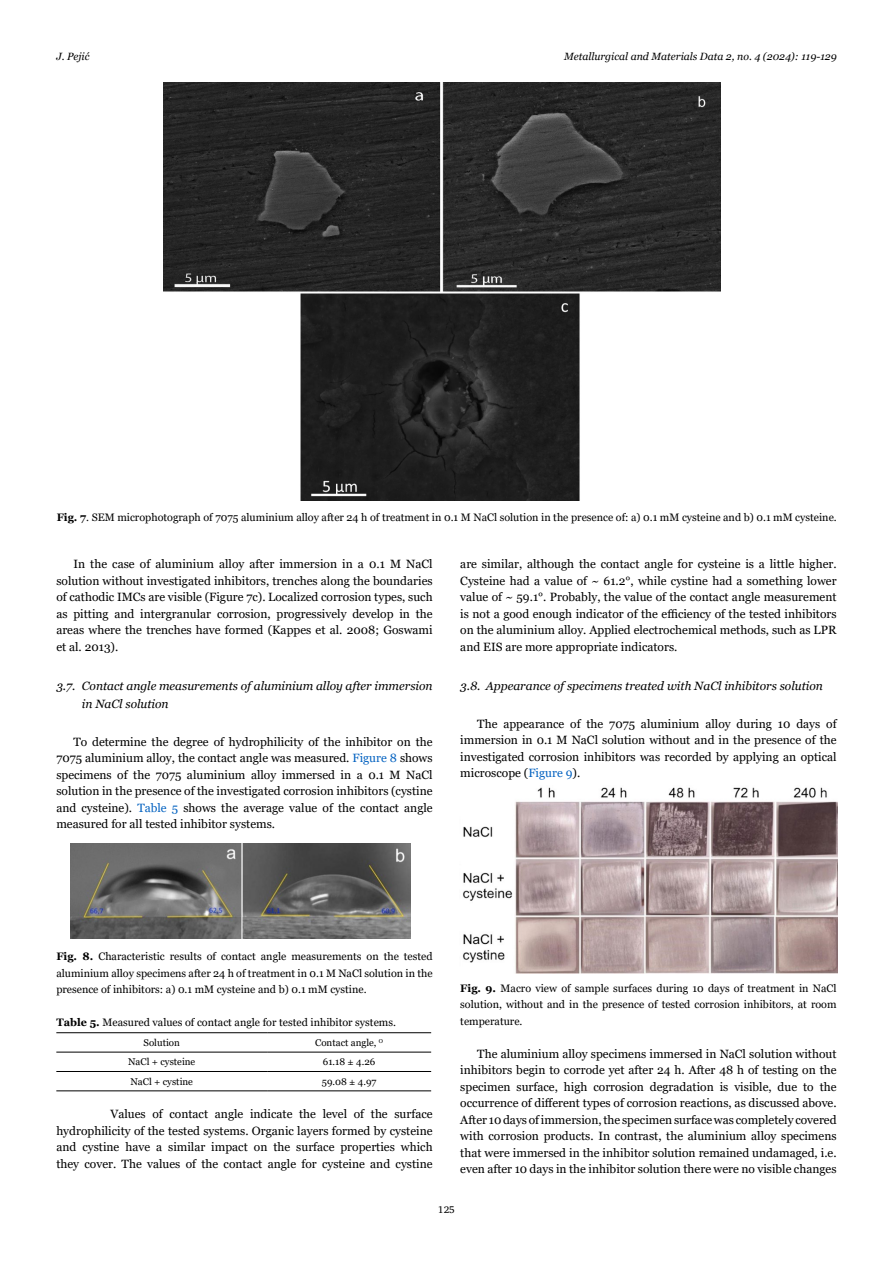
<style>
.page{position:relative;width:893px;height:1263px;background:#fff}
.page>*{position:absolute;margin:0;border:0;box-sizing:border-box;transform-origin:0 0}
.t1{font:12px/16.5px "Georgia";color:#000;text-align:justify}
.t2{font:italic 12px/18px "Georgia";color:#000}
.t3{font:10.8px/16.5px "Georgia";color:#000;text-align:justify}
.t4{font:italic 10.5px "Georgia";color:#000}
.t5{font:9.75px "Georgia";color:#000}
.t6{font:9.75px "Charis SIL";color:#000}
.s1{font-weight:700}
.s2{color:#0563c1}
</style>
<div class="page">
<hr style="left:56px;top:1032px;width:211px;height:1px;background:#000">
<hr style="left:267px;top:1032px;width:164px;height:1px;background:#000">
<hr style="left:56px;top:1052px;width:211px;height:1px;background:#000">
<hr style="left:267px;top:1052px;width:164px;height:1px;background:#000">
<hr style="left:56px;top:1071px;width:211px;height:1px;background:#000">
<hr style="left:267px;top:1071px;width:164px;height:1px;background:#000">
<hr style="left:56px;top:1090px;width:211px;height:1px;background:#000">
<hr style="left:267px;top:1090px;width:164px;height:1px;background:#000">
<img style="left:164px;top:83px;width:556px;height:417px">
<img style="left:463px;top:787px;width:374px;height:187px">
<img style="left:70px;top:843px;width:340px;height:95px">
<p class="t4" style="left:56px;top:50px;width:35px">J. Pejić</p>
<p class="t4" style="left:564px;top:50px;width:274px">Metallurgical and Materials Data 2, no. 4 (2024): 119-129</p>
<p class="t3" style="left:57px;top:509px;width:782px"><span class="s1">Fig. 7</span>. SEM microphotograph of 7075 aluminium alloy after 24 h of treatment in 0.1 M NaCl solution in the presence of: a) 0.1 mM cysteine and b) 0.1 mM cysteine.</p>
<p class="t1" style="left:56px;top:556px;width:378px;text-indent:17px">In the case of aluminium alloy after immersion in a 0.1 M NaCl solution without investigated inhibitors, trenches along the boundaries of cathodic IMCs are visible (Figure 7c). Localized corrosion types, such as pitting and intergranular corrosion, progressively develop in the areas where the trenches have formed (Kappes et al. 2008; Goswami et al. 2013).</p>
<p class="t2" style="left:82px;top:677px;width:352px;text-indent:-26px">3.7. Contact angle measurements of aluminium alloy after immersion in NaCl solution</p>
<p class="t1" style="left:56px;top:734px;width:378px;text-indent:17px">To determine the degree of hydrophilicity of the inhibitor on the 7075 aluminium alloy, the contact angle was measured. <span class="s2">Figure 8</span> shows specimens of the 7075 aluminium alloy immersed in a 0.1 M NaCl solution in the presence of the investigated corrosion inhibitors (cystine and cysteine). <span class="s2">Тable 5</span> shows the average value of the contact angle measured for all tested inhibitor systems.</p>
<p class="t1" style="left:460px;top:556px;width:378px">are similar, although the contact angle for cysteine is a little higher.<br>Cysteine had a value of ~ 61.2°, while cystine had a something lower value of ~ 59.1°. Probably, the value of the contact angle measurement is not a good enough indicator of the efficiency of the tested inhibitors on the aluminium alloy. Applied electrochemical methods, such as LPR and EIS are more appropriate indicators.</p>
<p class="t2" style="left:460px;top:677px;width:364px">3.8. Appearance of specimens treated with NaCl inhibitors solution</p>
<p class="t1" style="left:460px;top:716px;width:378px;text-indent:17px">The appearance of the 7075 aluminium alloy during 10 days of immersion in 0.1 M NaCl solution without and in the presence of the investigated corrosion inhibitors was recorded by applying an optical microscope (<span class="s2">Figure 9</span>).</p>
<p class="t3" style="left:56px;top:948px;width:378px"><span class="s1">Fig. 8.</span> Characteristic results of contact angle measurements on the tested aluminium alloy specimens after 24 h of treatment in 0.1 M NaCl solution in the presence of inhibitors: a) 0.1 mM cysteine and b) 0.1 mM cystine.</p>
<p class="t3" style="left:56px;top:1014px;width:341px"><span class="s1">Тable 5.</span> Measured values of contact angle for tested inhibitor systems.</p>
<p class="t5" style="left:144px;top:1037px;width:38px">Solution</p>
<p class="t5" style="left:315px;top:1037px;width:70px">Contact angle, <sup>O</sup></p>
<p class="t5" style="left:128px;top:1056px;width:69px">NaCl + cysteine</p>
<p class="t5" style="left:323px;top:1056px;width:54px">61.18 ± 4.26</p>
<p class="t5" style="left:130px;top:1075px;width:64px">NaCl + cystine</p>
<p class="t5" style="left:322px;top:1075px;width:56px">59.08 ± 4.97</p>
<p class="t1" style="left:56px;top:1106px;width:378px;text-indent:54px">Values of contact angle indicate the level of the surface hydrophilicity of the tested systems. Organic layers formed by cysteine and cystine have a similar impact on the surface properties which they cover. The values of the contact angle for cysteine and cystine</p>
<p class="t3" style="left:460px;top:980px;width:378px"><span class="s1">Fig. 9.</span> Macro view of sample surfaces during 10 days of treatment in NaCl solution, without and in the presence of tested corrosion inhibitors, at room temperature.</p>
<p class="t1" style="left:460px;top:1046px;width:378px;text-indent:17px">The aluminium alloy specimens immersed in NaCl solution without inhibitors begin to corrode yet after 24 h. After 48 h of testing on the specimen surface, high corrosion degradation is visible, due to the occurrence of different types of corrosion reactions, as discussed above.<br>After 10 days of immersion, the specimen surface was completely covered with corrosion products. In contrast, the aluminium alloy specimens that were immersed in the inhibitor solution remained undamaged, i.e. even after 10 days in the inhibitor solution there were no visible changes</p>
<p class="t6" style="left:438px;top:1203px;width:18px">125</p>
</div>
